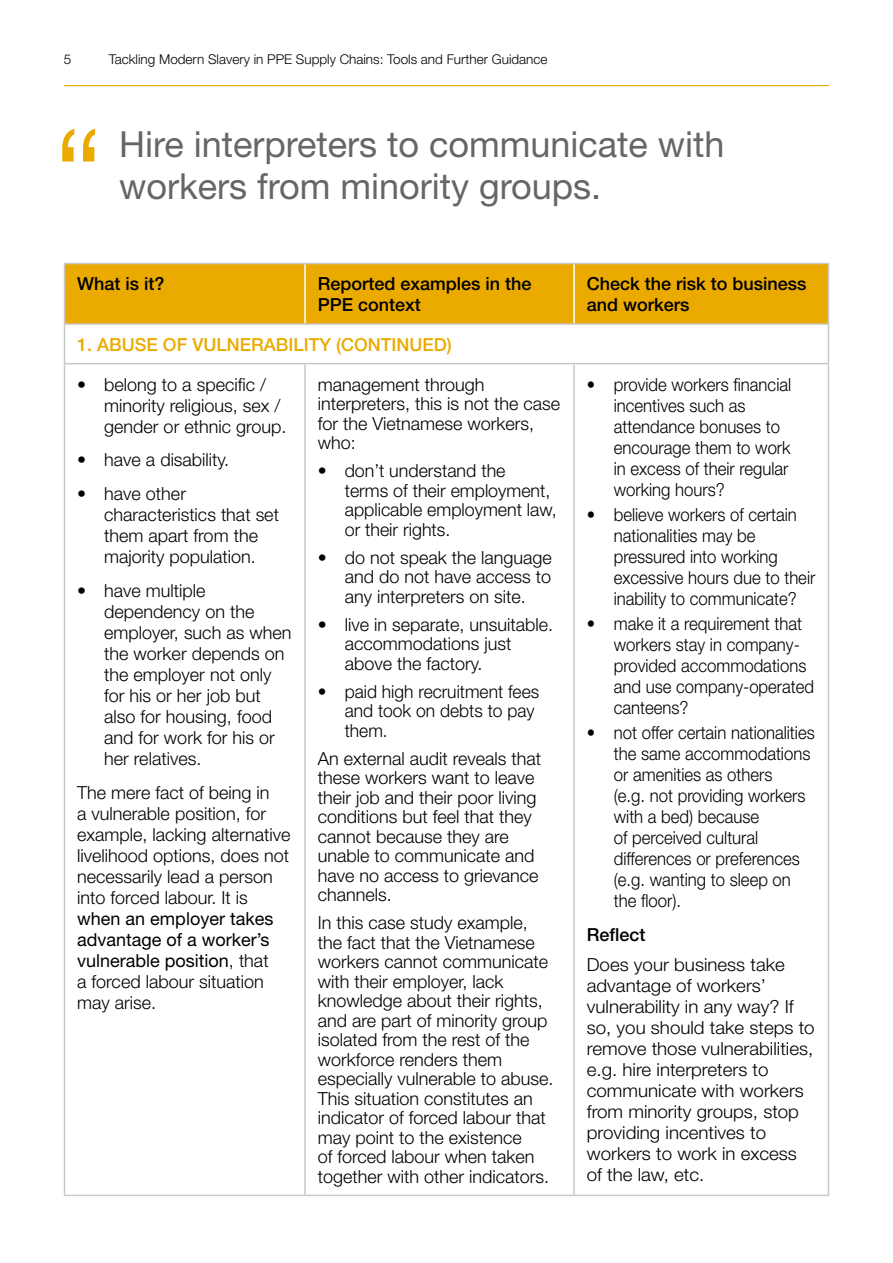
<style>
.page{position:relative;width:893px;height:1263px;background:#fff}
.page>*{position:absolute;margin:0;border:0;box-sizing:border-box;transform-origin:0 0}
.t1{font:36px/42px "Helvetica Neue";color:#666}
.t2{font:300 18px/19.5px "Helvetica Neue";color:#000}
.t3{font:300 18px/21px "Helvetica Neue";color:#000;scale:.93 1}
.t4{font:300 18px/21px "Helvetica Neue";color:#000;scale:1.04 1}
.t5{font:500 18px/21px "Helvetica Neue";color:#000}
.t6{font:18px/21px "Helvetica Neue";color:#000}
.t7{font:500 18px "Helvetica Neue";color:#eaaa00}
.t8{font:300 13.5px "Helvetica Neue";color:#000}
.s1{font-weight:300}
</style>
<div class="page">
<hr style="left:64px;top:85px;width:765px;height:1px;background:#eaaa00">
<div style="left:65px;top:264px;width:240px;height:60px;background:#eaaa00"></div>
<div style="left:305px;top:264px;width:269px;height:60px;background:#eaaa00"></div>
<div style="left:574px;top:264px;width:254px;height:60px;background:#eaaa00"></div>
<hr style="left:828px;top:325px;width:1px;height:38px;background:#c8c9c7">
<hr style="left:64px;top:325px;width:1px;height:38px;background:#c8c9c7">
<hr style="left:64px;top:363px;width:241px;height:1px;background:#c8c9c7">
<hr style="left:64px;top:364px;width:1px;height:831px;background:#c8c9c7">
<hr style="left:305px;top:363px;width:269px;height:1px;background:#c8c9c7">
<hr style="left:304px;top:364px;width:2px;height:831px;background:#c8c9c7">
<hr style="left:574px;top:363px;width:255px;height:1px;background:#c8c9c7">
<hr style="left:573px;top:364px;width:2px;height:831px;background:#c8c9c7">
<hr style="left:828px;top:364px;width:1px;height:831px;background:#c8c9c7">
<hr style="left:64px;top:1195px;width:241px;height:1px;background:#c8c9c7">
<hr style="left:305px;top:1195px;width:269px;height:1px;background:#c8c9c7">
<hr style="left:574px;top:1195px;width:255px;height:1px;background:#c8c9c7">
<hr style="left:304px;top:264px;width:2px;height:59px;background:#fff">
<hr style="left:573px;top:264px;width:2px;height:59px;background:#fff">
<hr style="left:64px;top:263px;width:241px;height:1px;background:#c8c9c7">
<hr style="left:64px;top:264px;width:1px;height:59px;background:#c8c9c7">
<hr style="left:305px;top:263px;width:269px;height:1px;background:#c8c9c7">
<hr style="left:574px;top:263px;width:255px;height:1px;background:#c8c9c7">
<hr style="left:828px;top:264px;width:1px;height:59px;background:#c8c9c7">
<hr style="left:64px;top:323px;width:241px;height:2px;background:#c8c9c7">
<hr style="left:305px;top:323px;width:269px;height:2px;background:#c8c9c7">
<hr style="left:574px;top:323px;width:255px;height:2px;background:#c8c9c7">
<svg style="left:83px;top:129px;width:12px;height:32px"></svg>
<svg style="left:62px;top:129px;width:12px;height:32px"></svg>
<p class="t8" style="left:64px;top:51px;width:9px">5</p>
<p class="t8" style="left:109px;top:51px;width:440px">Tackling Modern Slavery in PPE Supply Chains: Tools and Further Guidance</p>
<p class="t1" style="left:119px;top:123px;width:607px">Hire interpreters to communicate with workers from minority groups.</p>
<p class="t5" style="left:77px;top:273px;width:89px">What is it?</p>
<p class="t5" style="left:318px;top:273px;width:215px">Reported examples in the<br>PPE context</p>
<p class="t5" style="left:587px;top:273px;width:221px">Check the risk to business and workers</p>
<p class="t7" style="left:77px;top:334px;width:376px">1. ABUSE OF VULNERABILITY (CONTINUED)</p>
<p class="t2" style="left:77px;top:374px;width:190px">• belong to a specific /</p>
<p class="t2" style="left:318px;top:374px;width:168px">management through</p>
<p class="t3" style="left:587px;top:373px;width:221px">• provide workers financial</p>
<p class="t2" style="left:104px;top:395px;width:178px">minority religious, sex /</p>
<p class="t2" style="left:318px;top:394px;width:244px">interpreters, this is not the case</p>
<p class="t3" style="left:614px;top:394px;width:143px">incentives such as</p>
<p class="t2" style="left:104px;top:416px;width:184px">gender or ethnic group.</p>
<p class="t2" style="left:318px;top:413px;width:218px">for the Vietnamese workers,</p>
<p class="t3" style="left:614px;top:415px;width:180px">attendance bonuses to</p>
<p class="t2" style="left:77px;top:450px;width:154px">• have a disability.</p>
<p class="t2" style="left:318px;top:433px;width:40px">who:</p>
<p class="t2" style="left:318px;top:460px;width:189px">• don’t understand the</p>
<p class="t3" style="left:614px;top:436px;width:192px">encourage them to work in excess of their regular</p>
<p class="t2" style="left:77px;top:483px;width:110px">• have other</p>
<p class="t2" style="left:345px;top:480px;width:207px">terms of their employment,</p>
<p class="t3" style="left:614px;top:478px;width:121px">working hours?</p>
<p class="t2" style="left:104px;top:504px;width:176px">characteristics that set</p>
<p class="t2" style="left:345px;top:499px;width:213px">applicable employment law,</p>
<p class="t3" style="left:587px;top:503px;width:227px">• believe workers of certain</p>
<p class="t2" style="left:104px;top:525px;width:155px">them apart from the</p>
<p class="t2" style="left:345px;top:519px;width:107px">or their rights.</p>
<p class="t3" style="left:614px;top:524px;width:154px">nationalities may be</p>
<p class="t2" style="left:104px;top:546px;width:153px">majority population.</p>
<p class="t2" style="left:318px;top:547px;width:236px">• do not speak the language</p>
<p class="t3" style="left:614px;top:546px;width:178px">pressured into working</p>
<p class="t2" style="left:104px;top:579px;width:189px;line-height:21px;text-indent:-27px">• have multiple dependency on the employer, such as when the worker depends on the employer not only for his or her job but also for housing, food and for work for his or</p>
<p class="t2" style="left:345px;top:566px;width:208px">and do not have access to any interpreters on site.</p>
<p class="t2" style="left:345px;top:614px;width:210px;text-indent:-27px">• live in separate, unsuitable. accommodations just above the factory.</p>
<p class="t2" style="left:345px;top:681px;width:196px;text-indent:-27px">• paid high recruitment fees and took on debts to pay them.</p>
<p class="t3" style="left:614px;top:567px;width:218px">excessive hours due to their inability to communicate?</p>
<p class="t3" style="left:614px;top:613px;width:217px;text-indent:-27px">• make it a requirement that workers stay in company&shy;provided accommodations and use company-operated canteens?</p>
<p class="t3" style="left:587px;top:722px;width:247px">• not offer certain nationalities</p>
<p class="t2" style="left:104px;top:748px;width:99px">her relatives.</p>
<p class="t2" style="left:318px;top:748px;width:225px">An external audit reveals that these workers want to leave</p>
<p class="t3" style="left:614px;top:743px;width:213px">the same accommodations or amenities as others</p>
<p class="t2" style="left:77px;top:782px;width:194px">The mere fact of being in</p>
<p class="t2" style="left:318px;top:787px;width:220px">their job and their poor living</p>
<p class="t3" style="left:614px;top:785px;width:208px">(e.g. not providing workers</p>
<p class="t2" style="left:77px;top:803px;width:190px">a vulnerable position, for</p>
<p class="t2" style="left:318px;top:806px;width:216px">conditions but feel that they</p>
<p class="t3" style="left:614px;top:806px;width:158px">with a bed) because</p>
<p class="t2" style="left:77px;top:824px;width:215px">example, lacking alternative</p>
<p class="t2" style="left:318px;top:826px;width:193px">cannot because they are</p>
<p class="t3" style="left:614px;top:827px;width:157px">of perceived cultural</p>
<p class="t2" style="left:77px;top:845px;width:213px">livelihood options, does not</p>
<p class="t2" style="left:318px;top:845px;width:218px">unable to communicate and</p>
<p class="t3" style="left:614px;top:848px;width:202px">differences or preferences</p>
<p class="t2" style="left:77px;top:866px;width:197px">necessarily lead a person</p>
<p class="t2" style="left:318px;top:865px;width:222px">have no access to grievance</p>
<p class="t3" style="left:614px;top:869px;width:192px">(e.g. wanting to sleep on</p>
<p class="t2" style="left:77px;top:887px;width:172px">into forced labour. It is</p>
<p class="t2" style="left:318px;top:884px;width:76px">channels.</p>
<p class="t3" style="left:614px;top:890px;width:74px">the floor).</p>
<p class="t6" style="left:77px;top:907px;width:198px">when an employer takes advantage of a worker’s</p>
<p class="t2" style="left:318px;top:912px;width:219px">In this case study example, the fact that the Vietnamese</p>
<p class="t5" style="left:587px;top:924px;width:60px">Reflect</p>
<p class="t6" style="left:77px;top:949px;width:193px">vulnerable position<span class="s1">, that</span></p>
<p class="t2" style="left:318px;top:951px;width:232px">workers cannot communicate</p>
<p class="t4" style="left:587px;top:953px;width:192px">Does your business take</p>
<p class="t2" style="left:77px;top:971px;width:188px">a forced labour situation</p>
<p class="t2" style="left:318px;top:971px;width:187px">with their employer, lack</p>
<p class="t4" style="left:587px;top:974px;width:174px">advantage of workers’</p>
<p class="t2" style="left:77px;top:992px;width:81px">may arise.</p>
<p class="t2" style="left:318px;top:990px;width:237px">knowledge about their rights, and are part of minority group isolated from the rest of the workforce renders them especially vulnerable to abuse.<br>This situation constitutes an indicator of forced labour that</p>
<p class="t4" style="left:587px;top:995px;width:221px">vulnerability in any way? If so, you should take steps to remove those vulnerabilities, e.g. hire interpreters to communicate with workers from minority groups, stop</p>
<p class="t2" style="left:318px;top:1127px;width:233px">may point to the existence<br>of forced labour when taken together with other indicators.</p>
<p class="t4" style="left:587px;top:1121px;width:204px">providing incentives to workers to work in excess of the law, etc.</p>
</div>
